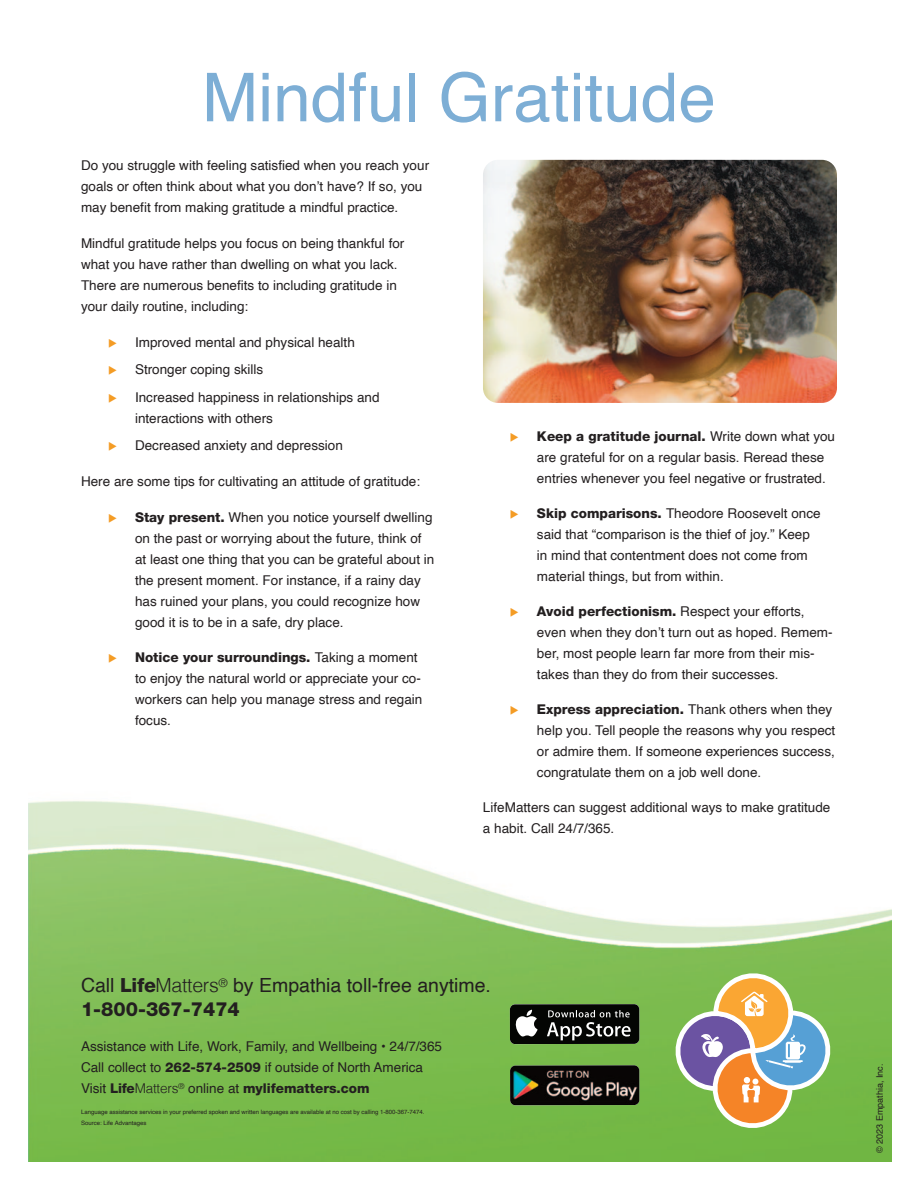
<style>
.page{position:relative;width:918px;height:1188px;background:#fff}
.page>*{position:absolute;margin:0;border:0;box-sizing:border-box;transform-origin:0 0}
.t1{font:67.5px "Helvetica";color:#7daed5}
.t2{font:19.5px "Helvetica";color:#231f20}
.t3{font:800 19.5px "Helvetica Neue LT Std";color:#231f20}
.t4{font:13.5px/21px "Helvetica";color:#231f20}
.t5{font:800 13.5px "Helvetica Neue LT Std";color:#231f20}
.t6{font:9px "Helvetica";color:#231f20}
.t7{font:6px "Helvetica";color:#231f20}
.s1{color:#f49c25}
.s2{font-family:"Helvetica Neue LT Std";font-weight:800}
.s3{font-weight:300}
.s4{font-family:"Helvetica";font-weight:400}
.s5{font-family:"Helvetica";font-weight:300}
</style>
<div class="page">
<img style="left:28px;top:801px;width:863px;height:360px">
<svg style="left:674px;top:965px;width:164px;height:171px;background:#a2b177"></svg>
<img style="left:483px;top:160px;width:354px;height:243px;border-radius:15px">
<svg style="left:510px;top:1004px;width:129px;height:40px;background:#353634"></svg>
<img style="left:510px;top:1065px;width:129px;height:40px;border-radius:5px">
<p class="t1" style="left:202px;top:69px;width:515px">Mindful Gratitude</p>
<p class="t4" style="left:81px;top:156px;width:350px">Do you struggle with feeling satisfied when you reach your goals or often think about what you don’t have? If so, you may benefit from making gratitude a mindful practice.</p>
<p class="t4" style="left:81px;top:234px;width:325px">Mindful gratitude helps you focus on being thankful for what you have rather than dwelling on what you lack.<br>There are numerous benefits to including gratitude in your daily routine, including:</p>
<p class="t4" style="left:108px;top:333px;width:248px"><span class="s1">◆</span> Improved mental and physical health</p>
<p class="t4" style="left:108px;top:360px;width:157px"><span class="s1">◆</span> Stronger coping skills</p>
<p class="t4" style="left:135px;top:388px;width:246px;text-indent:-27px"><span class="s1">◆</span> Increased happiness in relationships and interactions with others</p>
<p class="t4" style="left:108px;top:436px;width:236px"><span class="s1">◆</span> Decreased anxiety and depression</p>
<p class="t4" style="left:81px;top:472px;width:341px">Here are some tips for cultivating an attitude of gratitude:</p>
<p class="t4" style="left:135px;top:508px;width:301px;text-indent:-27px"><span class="s1">◆</span> <span class="s2">Stay present.</span> When you notice yourself dwelling on the past or worrying about the future, think of at least one thing that you can be grateful about in the present moment. For instance, if a rainy day has ruined your plans, you could recognize how good it is to be in a safe, dry place.</p>
<p class="t4" style="left:135px;top:648px;width:289px;text-indent:-27px"><span class="s1">◆</span> <span class="s2">Notice your surroundings.</span> Taking a moment to enjoy the natural world or appreciate your co&shy;workers can help you manage stress and regain focus.</p>
<p class="t4" style="left:537px;top:427px;width:300px;text-indent:-27px"><span class="s1">◆</span> <span class="s2">Keep a gratitude journal.</span> Write down what you are grateful for on a regular basis. Reread these entries whenever you feel negative or frustrated.</p>
<p class="t4" style="left:537px;top:504px;width:285px;text-indent:-27px"><span class="s1">◆</span> <span class="s2">Skip comparisons.</span> Theodore Roosevelt once said that “comparison is the thief of joy.” Keep in mind that contentment does not come from material things, but from within.</p>
<p class="t4" style="left:537px;top:602px;width:297px;text-indent:-27px"><span class="s1">◆</span> <span class="s2">Avoid perfectionism.</span> Respect your efforts, even when they don’t turn out as hoped. Remem&shy;ber, most people learn far more from their mis&shy;takes than they do from their successes.</p>
<p class="t4" style="left:537px;top:700px;width:300px;text-indent:-27px"><span class="s1">◆</span> <span class="s2">Express appreciation.</span> Thank others when they help you. Tell people the reasons why you respect or admire them. If someone experiences success, congratulate them on a job well done.</p>
<p class="t4" style="left:483px;top:798px;width:349px">LifeMatters can suggest additional ways to make gratitude a habit. Call 24/7/365.</p>
<p class="t2" style="left:81px;top:977px;width:412px">Call <span class="s2">Life</span><span class="s3">Matters</span><sup>®</sup> by Empathia toll-free anytime.</p>
<p class="t3" style="left:81px;top:1002px;width:160px">1-800-367-7474</p>
<p class="t4" style="left:81px;top:1037px;width:363px">Assistance with Life, Work, Family, and Wellbeing • 24/7/365</p>
<p class="t4" style="left:81px;top:1058px;width:344px">Call collect to <span class="s2">262-574-2509</span> if outside of North America</p>
<p class="t5" style="left:81px;top:1083px;width:290px"><span class="s4">Visit</span> Life<span class="s5">Matters</span><sup>®</sup> <span class="s4">online at</span> mylifematters.com</p>
<p class="t7" style="left:81px;top:1110px;width:345px">Language assistance services in your preferred spoken and written languages are available at no cost by calling 1-800-367-7474.</p>
<p class="t7" style="left:81px;top:1120px;width:67px">Source: Life Advantages</p>
<p class="t6" style="left:876px;top:1153px;width:91px;rotate:-90deg">© 2023 Empathia, Inc.</p>
</div>
